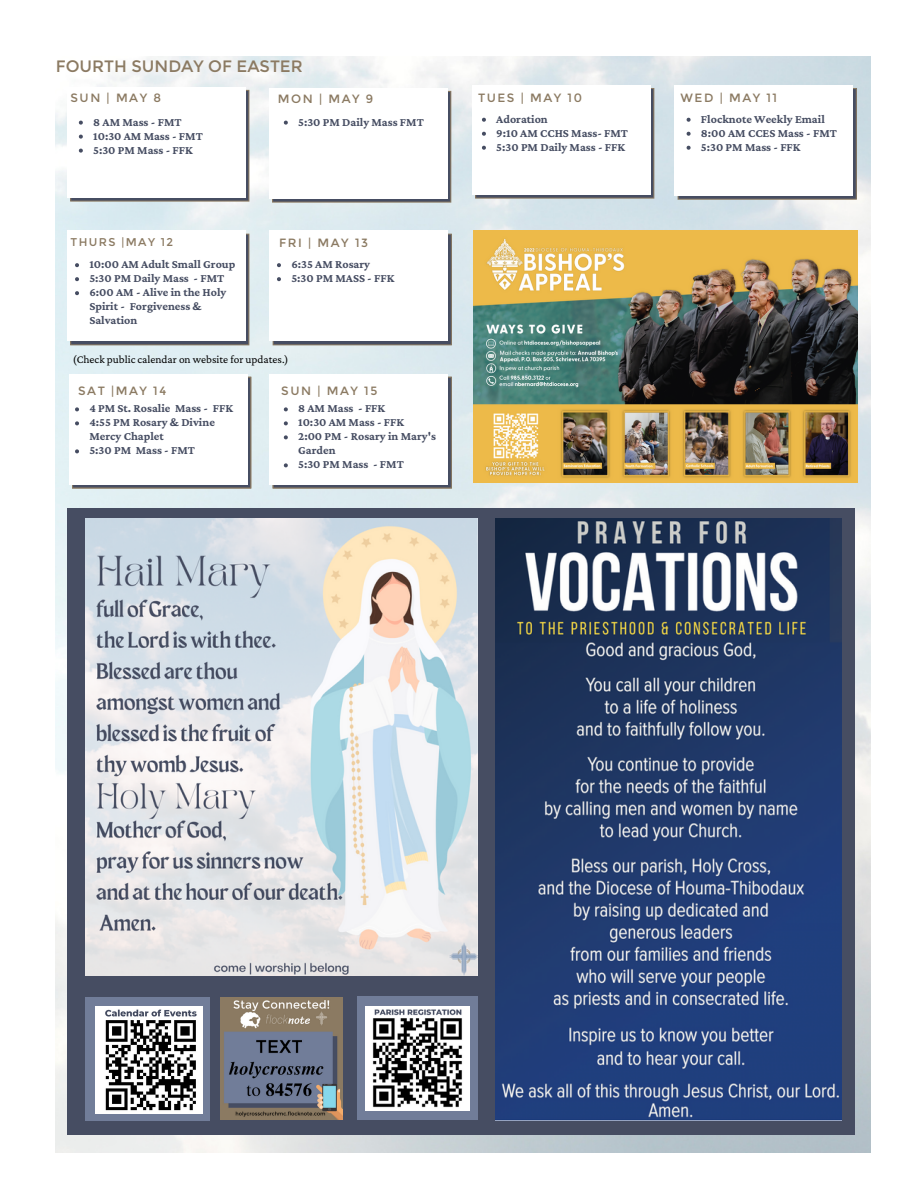
<style>
.page{position:relative;width:918px;height:1188px;background:#fff}
.page>*{position:absolute;margin:0;border:0;box-sizing:border-box;transform-origin:0 0}
.t1{font:16.5px "Montserrat";color:#8b7a62}
.t2{font:700 12px/14px "Crimson Pro";color:#464d62}
.t3{font:12px "Montserrat";letter-spacing:.125em;color:#8b7a62}
.t4{font:11.4px "Crimson Pro";color:#000}
.t5{font:11.25px "Montserrat";letter-spacing:.125em;color:#8b7a62}
</style>
<div class="page">
<img style="left:56px;top:56px;width:814px;height:1096px">
<div style="left:67px;top:87px;width:178px;height:111px;background:#fff"></div>
<div style="left:269px;top:88px;width:178px;height:111px;background:#fff"></div>
<div style="left:472px;top:85px;width:178px;height:110px;background:#fff"></div>
<div style="left:270px;top:231px;width:178px;height:110px;background:#fff"></div>
<div style="left:67px;top:231px;width:178px;height:110px;background:#fff"></div>
<div style="left:675px;top:85px;width:178px;height:111px;background:#fff"></div>
<div style="left:67px;top:508px;width:788px;height:627px;background:#464d62"></div>
<div style="left:357px;top:997px;width:121px;height:123px;background:#717d99"></div>
<img style="left:365px;top:1006px;width:105px;height:105px">
<img style="left:496px;top:518px;width:345px;height:602px">
<div style="left:85px;top:997px;width:125px;height:124px;background:#717d99"></div>
<img style="left:95px;top:1007px;width:107px;height:107px">
<img style="left:220px;top:997px;width:123px;height:123px">
<div style="left:270px;top:374px;width:178px;height:110px;background:#fff"></div>
<div style="left:69px;top:374px;width:178px;height:110px;background:#fff"></div>
<img style="left:85px;top:518px;width:393px;height:457px">
<img style="left:473px;top:231px;width:385px;height:252px">
<svg style="left:272px;top:91px;width:179px;height:112px"></svg>
<svg style="left:475px;top:88px;width:179px;height:111px"></svg>
<svg style="left:273px;top:234px;width:179px;height:111px"></svg>
<svg style="left:70px;top:234px;width:179px;height:111px"></svg>
<svg style="left:273px;top:377px;width:179px;height:112px"></svg>
<svg style="left:72px;top:377px;width:179px;height:112px"></svg>
<svg style="left:678px;top:88px;width:179px;height:112px"></svg>
<svg style="left:70px;top:90px;width:179px;height:112px"></svg>
<p class="t1" style="left:56px;top:56px;width:249px">FOURTH SUNDAY OF EASTER</p>
<p class="t3" style="left:71px;top:91px;width:92px">SUN | MAY 8</p>
<p class="t2" style="left:93px;top:115px;width:90px">8 AM Mass - FMT</p>
<p class="t2" style="left:93px;top:129px;width:111px">10:30 AM Mass - FMT</p>
<p class="t2" style="left:93px;top:143px;width:101px">5:30 PM Mass - FFK</p>
<p class="t3" style="left:278px;top:91px;width:97px">MON | MAY 9</p>
<p class="t3" style="left:478px;top:91px;width:105px">TUES | MAY 10</p>
<p class="t3" style="left:681px;top:91px;width:98px">WED | MAY 11</p>
<p class="t2" style="left:298px;top:115px;width:127px">5:30 PM Daily Mass FMT</p>
<p class="t2" style="left:496px;top:112px;width:53px">Adoration</p>
<p class="t2" style="left:496px;top:126px;width:133px">9:10 AM CCHS Mass- FMT</p>
<p class="t2" style="left:496px;top:140px;width:130px">5:30 PM Daily Mass - FFK</p>
<p class="t2" style="left:701px;top:112px;width:125px">Flocknote Weekly Email</p>
<p class="t2" style="left:701px;top:126px;width:137px">8:00 AM CCES Mass - FMT</p>
<p class="t2" style="left:701px;top:140px;width:101px">5:30 PM Mass - FFK</p>
<p class="t5" style="left:71px;top:236px;width:104px">THURS |MAY 12</p>
<p class="t3" style="left:279px;top:236px;width:90px">FRI | MAY 13</p>
<p class="t2" style="left:89px;top:257px;width:147px">10:00 AM Adult Small Group</p>
<p class="t2" style="left:89px;top:271px;width:136px">5:30 PM Daily Mass - FMT</p>
<p class="t2" style="left:89px;top:285px;width:138px">6:00 AM - Alive in the Holy<br>Spirit - Forgiveness &amp;<br>Salvation</p>
<p class="t2" style="left:291px;top:257px;width:80px">6:35 AM Rosary</p>
<p class="t2" style="left:291px;top:271px;width:105px">5:30 PM MASS - FFK</p>
<p class="t4" style="left:73px;top:353px;width:217px">(Check public calendar on website for updates.)</p>
<p class="t3" style="left:78px;top:383px;width:89px">SAT |MAY 14</p>
<p class="t2" style="left:89px;top:401px;width:145px">4 PM St. Rosalie Mass - FFK</p>
<p class="t2" style="left:89px;top:415px;width:127px">4:55 PM Rosary &amp; Divine<br>Mercy Chaplet</p>
<p class="t2" style="left:89px;top:443px;width:107px">5:30 PM Mass - FMT</p>
<p class="t3" style="left:281px;top:383px;width:97px">SUN | MAY 15</p>
<p class="t2" style="left:298px;top:401px;width:89px">8 AM Mass - FFK</p>
<p class="t2" style="left:298px;top:415px;width:108px">10:30 AM Mass - FFK</p>
<p class="t2" style="left:298px;top:429px;width:139px">2:00 PM - Rosary in Mary's<br>Garden</p>
<p class="t2" style="left:298px;top:457px;width:107px">5:30 PM Mass - FMT</p>
</div>
